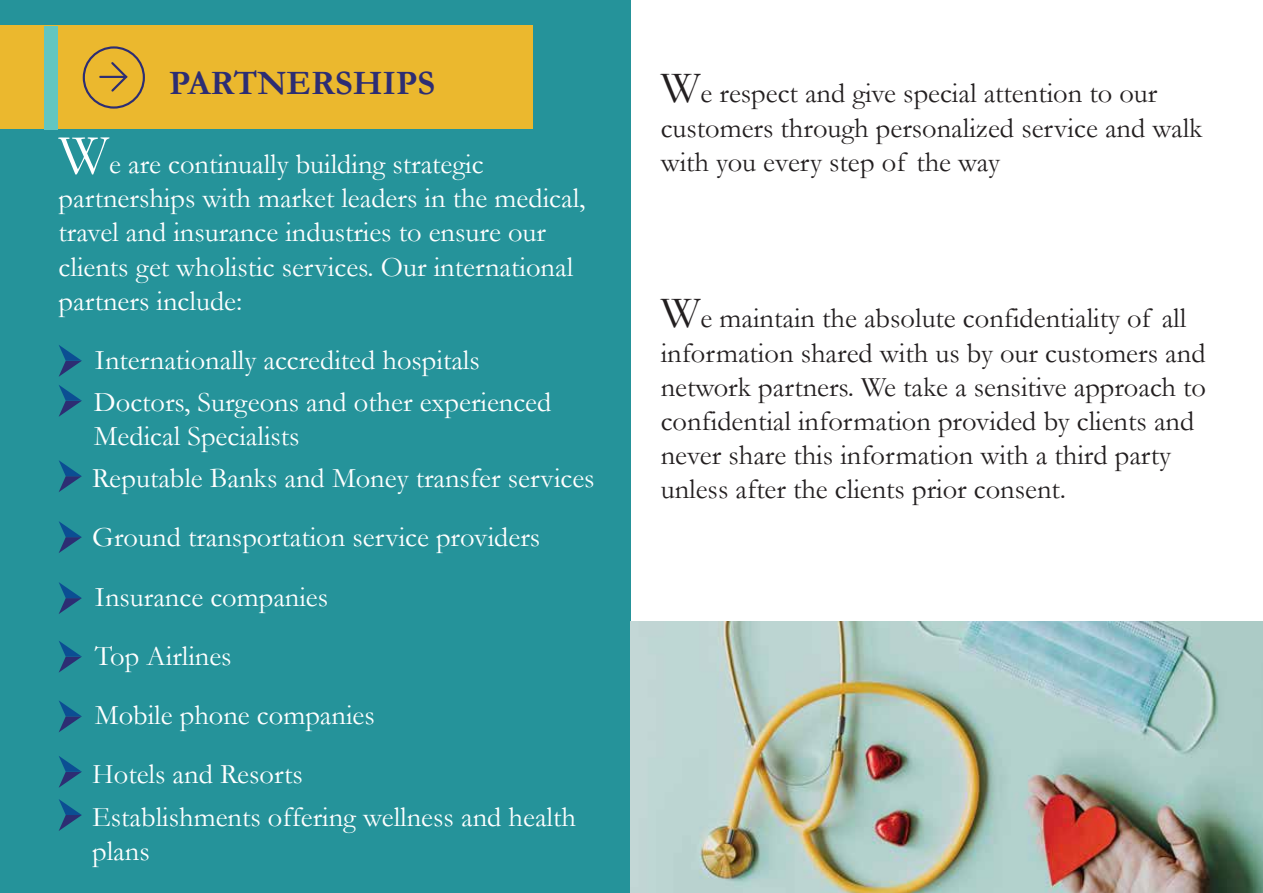
<style>
.page{position:relative;width:1263px;height:893px;background:#fff}
.page>*{position:absolute;margin:0;border:0;box-sizing:border-box;transform-origin:0 0}
.t1{font:700 34.5px "Garamond";color:#2d2d73}
.t2{font:28.5px/34.2px "Garamond";color:#fff}
.t3{font:28.5px/34.2px "Garamond";color:#231f20}
.s1{font-size:45px}
.s2{font-size:57px}
</style>
<div class="page">
<div style="left:0;top:0;width:631px;height:893px;background:#25939a"></div>
<svg style="left:59px;top:345px;width:23px;height:32px"></svg>
<svg style="left:59px;top:385px;width:23px;height:32px"></svg>
<svg style="left:59px;top:521px;width:23px;height:32px"></svg>
<svg style="left:59px;top:460px;width:23px;height:32px"></svg>
<svg style="left:59px;top:582px;width:23px;height:32px"></svg>
<svg style="left:59px;top:641px;width:23px;height:32px"></svg>
<svg style="left:59px;top:701px;width:23px;height:31px"></svg>
<svg style="left:59px;top:756px;width:23px;height:32px"></svg>
<svg style="left:59px;top:799px;width:23px;height:32px"></svg>
<div style="left:0;top:26px;width:533px;height:103px;background:#ebb82e"></div>
<svg style="left:83px;top:46px;width:62px;height:63px"></svg>
<hr style="left:99px;top:76px;width:28px;height:2px;background:#2d2d73">
<div style="left:44px;top:26px;width:14px;height:103px;background:#62c6c1"></div>
<img style="left:631px;top:621px;width:632px;height:272px">
<p class="t1" style="left:169px;top:60px;width:268px">PARTNERSHIPS</p>
<p class="t3" style="left:661px;top:76px;width:543px"><span class="s1">W</span>e respect and give special attention to our customers through personalized service and walk with you every step of the way</p>
<p class="t2" style="left:59px;top:146px;width:528px"><span class="s2">W</span>e are continually building strategic partnerships with market leaders in the medical, travel and insurance industries to ensure our clients get wholistic services. Our international partners include:</p>
<p class="t3" style="left:661px;top:301px;width:547px"><span class="s1">W</span>e maintain the absolute confidentiality of all information shared with us by our customers and network partners. We take a sensitive approach to confidential information provided by clients and never share this information with a third party unless after the clients prior consent.</p>
<p class="t2" style="left:95px;top:342px;width:386px">Internationally accredited hospitals</p>
<p class="t2" style="left:94px;top:384px;width:459px">Doctors, Surgeons and other experienced<br>Medical Specialists</p>
<p class="t2" style="left:92px;top:460px;width:504px">Reputable Banks and Money transfer services</p>
<p class="t2" style="left:92px;top:507px;width:449px;line-height:59.2px">Ground transportation service providers<br>Insurance companies</p>
<p class="t2" style="left:95px;top:638px;width:138px">Top Airlines</p>
<p class="t2" style="left:95px;top:697px;width:281px">Mobile phone companies</p>
<p class="t2" style="left:92px;top:757px;width:212px">Hotels and Resorts</p>
<p class="t2" style="left:92px;top:799px;width:485px">Establishments offering wellness and health plans</p>
</div>
